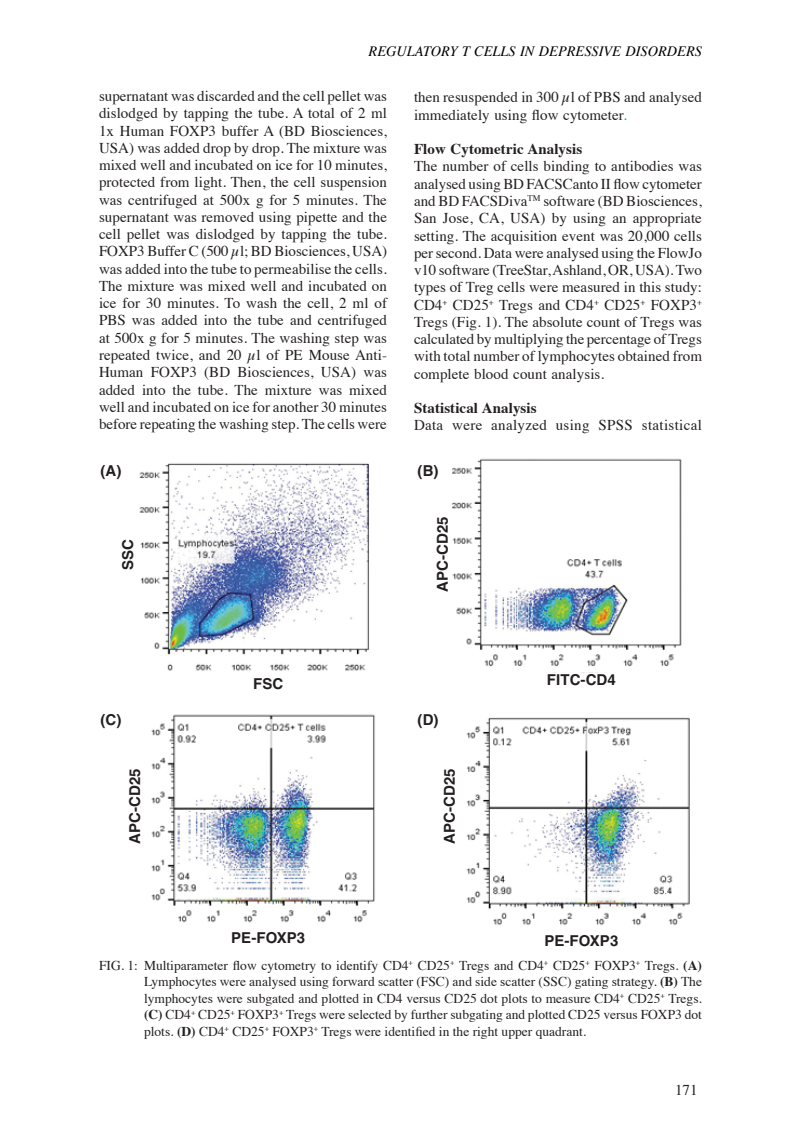
<style>
.page{position:relative;width:801px;height:1139px;background:#fff}
.page>*{position:absolute;margin:0;border:0;box-sizing:border-box;transform-origin:0 0}
.Body_text{font:15px/17.2px "Times";letter-spacing:.005em;color:#231f20;text-align:justify}
.Body_text-2{font:700 15px "Helvetica";letter-spacing:.005em;color:#231f20}
.Body_text-3{font:700 15px "Times";letter-spacing:.005em;color:#231f20}
.t1{font:italic 14.25px "Times";letter-spacing:.005em;color:#000}
.figure_text{font:13.5px/16.5px "Times";color:#231f20;text-align:justify}
.s1{color:#00b050}
.s2{font-weight:700}
</style>
<div class="page">
<img style="left:139px;top:458px;width:551px;height:468px">
<div style="left:167px;top:677px;width:202px;height:20px;background:#fff"></div>
<div style="left:481px;top:673px;width:201px;height:24px;background:#fff"></div>
<div style="left:439px;top:764px;width:24px;height:83px;background:#fff"></div>
<div style="left:432px;top:513px;width:16px;height:82px;background:#fff"></div>
<div style="left:124px;top:764px;width:24px;height:83px;background:#fff"></div>
<p class="t1" style="left:369px;top:39px;width:335px">REGULATORY T CELLS IN DEPRESSIVE DISORDERS</p>
<p class="Body_text" style="left:414px;top:87px;width:290px">then resuspended in 300 µl of PBS and analysed immediately using flow cytometer<span class="s1">.</span></p>
<p class="Body_text-3" style="left:414px;top:135px;width:170px">Flow Cytometric Analysis</p>
<p class="Body_text" style="left:414px;top:156px;width:290px">The number of cells binding to antibodies was analysed using BD FACSCanto II flow cytometer and BD FACSDiva<sup>TM</sup> software (BD Biosciences, San Jose, CA, USA) by using an appropriate setting. The acquisition event was 20,000 cells per second. Data were analysed using the FlowJo v10 software (TreeStar, Ashland, OR, USA). Two types of Treg cells were measured in this study:<br>CD4<sup>+</sup> CD25<sup>+</sup> Tregs and CD4<sup>+</sup> CD25<sup>+</sup> FOXP3<sup>+ </sup>Tregs (Fig. 1). The absolute count of Tregs was calculated by multiplying the percentage of Tregs with total number of lymphocytes obtained from complete blood count analysis.</p>
<p class="Body_text-3" style="left:414px;top:393px;width:124px">Statistical Analysis</p>
<p class="Body_text" style="left:414px;top:415px;width:289px">Data were analyzed using SPSS statistical</p>
<p class="Body_text" style="left:99px;top:86px;width:290px">supernatant was discarded and the cell pellet was dislodged by tapping the tube. A total of 2 ml 1x Human FOXP3 buffer A (BD Biosciences, USA) was added drop by drop. The mixture was mixed well and incubated on ice for 10 minutes, protected from light. Then, the cell suspension was centrifuged at 500x g for 5 minutes. The supernatant was removed using pipette and the cell pellet was dislodged by tapping the tube.<br>FOXP3 Buffer C (500 µl; BD Biosciences, USA) was added into the tube to permeabilise the cells.<br>The mixture was mixed well and incubated on ice for 30 minutes. To wash the cell, 2 ml of PBS was added into the tube and centrifuged at 500x g for 5 minutes. The washing step was repeated twice, and 20 µl of PE Mouse Anti-Human FOXP3 (BD Biosciences, USA) was added into the tube. The mixture was mixed well and incubated on ice for another 30 minutes before repeating the washing step. The cells were</p>
<p class="Body_text-2" style="left:100px;top:461px;width:22px">(A)</p>
<p class="Body_text-2" style="left:418px;top:461px;width:22px">(B)</p>
<p class="Body_text-2" style="left:119px;top:569px;width:33px;rotate:-90deg">SSC</p>
<p class="Body_text-2" style="left:433px;top:592px;width:77px;rotate:-90deg">APC-CD25</p>
<p class="Body_text-2" style="left:253px;top:674px;width:32px">FSC</p>
<p class="Body_text-2" style="left:547px;top:670px;width:70px">FITC-CD4</p>
<p class="Body_text-2" style="left:100px;top:710px;width:22px">(C)</p>
<p class="Body_text-2" style="left:418px;top:710px;width:22px">(D)</p>
<p class="Body_text-2" style="left:126px;top:844px;width:77px;rotate:-90deg">APC-CD25</p>
<p class="Body_text-2" style="left:440px;top:844px;width:77px;rotate:-90deg">APC-CD25</p>
<p class="Body_text-2" style="left:231px;top:928px;width:76px">PE-FOXP3</p>
<p class="Body_text-2" style="left:544px;top:931px;width:76px">PE-FOXP3</p>
<p class="figure_text" style="left:144px;top:955px;width:560px;text-indent:-45px">FIG. 1: Multiparameter flow cytometry to identify CD4<sup>+</sup> CD25<sup>+</sup> Tregs and CD4<sup>+</sup> CD25<sup>+</sup> FOXP3<sup>+</sup> Tregs. <span class="s2">(A)<br></span>Lymphocytes were analysed using forward scatter (FSC) and side scatter (SSC) gating strategy. <span class="s2">(B)</span> The lymphocytes were subgated and plotted in CD4 versus CD25 dot plots to measure CD4<sup>+</sup> CD25<sup>+</sup> Tregs. <span class="s2">(C)</span> CD4<sup>+</sup> CD25<sup>+</sup> FOXP3<sup>+</sup> Tregs were selected by further subgating and plotted CD25 versus FOXP3 dot plots. <span class="s2">(D)</span> CD4<sup>+</sup> CD25<sup>+</sup> FOXP3<sup>+</sup> Tregs were identified in the right upper quadrant.</p>
<p class="Body_text" style="left:675px;top:1079px;width:24px">171</p>
</div>
